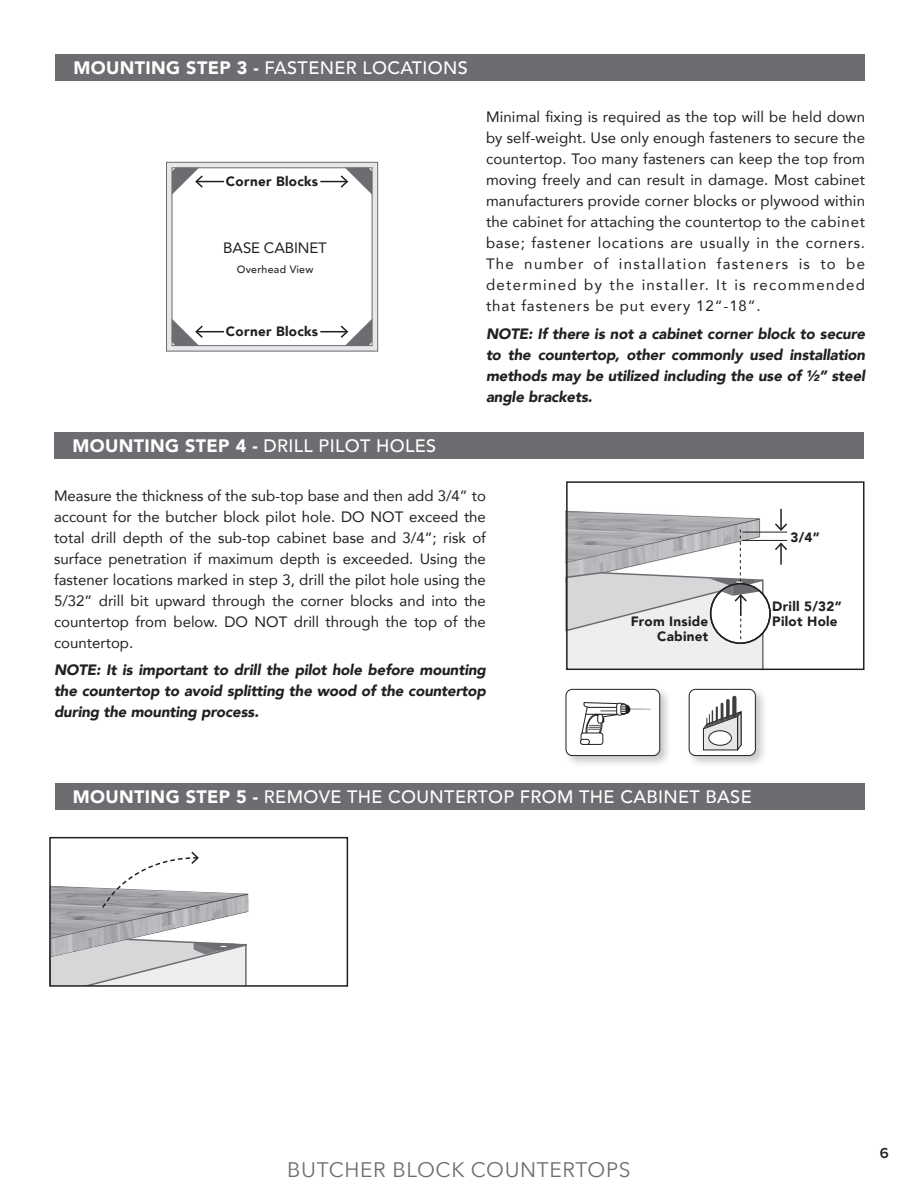
<style>
.page{position:relative;width:918px;height:1188px;background:#fff}
.page>*{position:absolute;margin:0;border:0;box-sizing:border-box;transform-origin:0 0}
.t1{font:21px "Avenir Next";letter-spacing:.03em;color:#6c6d70}
.t2{font:500 18px "Avenir";letter-spacing:.02em;color:#fff}
.t3{font:15px/21px "Avenir";color:#231f20;text-align:justify}
.t4{font:italic 900 15px/21px "Avenir";letter-spacing:-.01em;color:#231f20;text-align:justify}
.t5{font:600 15px "Proxima Nova";color:#231f20}
.t6{font:900 13.5px "Avenir";letter-spacing:.02em;color:#231f20}
.t7{font:500 10.5px "Avenir";letter-spacing:.03em;color:#231f20}
.s1{font-weight:900}
</style>
<div class="page">
<div style="left:55px;top:783px;width:810px;height:27px;background:#6c6d70"></div>
<div style="left:54px;top:432px;width:810px;height:27px;background:#6c6d70"></div>
<img style="left:569px;top:511px;width:192px;height:11px">
<hr style="left:780px;top:509px;width:2px;height:21px;background:#231f20">
<svg style="left:565px;top:522px;width:223px;height:145px"></svg>
<div style="left:710px;top:583px;width:61px;height:61px;border:2px solid #231f20;border-radius:50%"></div>
<div style="left:566px;top:481px;width:299px;height:189px;border:2px solid #231f20"></div>
<div style="left:563px;top:686px;width:109px;height:82px;background:#231f20;opacity:.25"></div>
<div style="left:566px;top:689px;width:94px;height:67px;background:#fff;border-radius:6px"></div>
<div style="left:566px;top:689px;width:94px;height:67px;border:1px solid #231f20;border-radius:6px"></div>
<div style="left:581px;top:733px;width:22px;height:12px;border:1px solid #231f20;border-radius:2px"></div>
<div style="left:580px;top:739px;width:9px;height:5px;background:#fff;border-radius:3px"></div>
<div style="left:580px;top:739px;width:10px;height:6px;border:1px solid #231f20;border-radius:3px"></div>
<svg style="left:581px;top:702px;width:70px;height:40px"></svg>
<div style="left:686px;top:686px;width:82px;height:82px;background:#231f20;opacity:.25"></div>
<div style="left:689px;top:689px;width:66px;height:67px;background:#fff;border-radius:6px"></div>
<div style="left:689px;top:689px;width:67px;height:67px;border:1px solid #231f20;border-radius:6px"></div>
<hr style="left:721px;top:704px;width:2px;height:34px;background:#3e3e3f">
<svg style="left:726px;top:701px;width:4px;height:10px"></svg>
<svg style="left:732px;top:698px;width:4px;height:13px"></svg>
<hr style="left:716px;top:707px;width:2px;height:31px;background:#3e3e3f">
<svg style="left:703px;top:711px;width:38px;height:39px"></svg>
<div style="left:709px;top:731px;width:22px;height:14px;background:#fff;border-radius:50%"></div>
<div style="left:709px;top:731px;width:23px;height:14px;border:1px solid #231f20;border-radius:50%"></div>
<img style="left:52px;top:886px;width:196px;height:50px">
<svg style="left:52px;top:936px;width:195px;height:48px;background:#d3d4d6"></svg>
<svg style="left:101px;top:851px;width:99px;height:58px"></svg>
<div style="left:55px;top:54px;width:810px;height:27px;background:#6c6d70"></div>
<svg style="left:166px;top:162px;width:212px;height:189px;background:#cbccce"></svg>
<div style="left:172px;top:168px;width:200px;height:178px;background:#fff"></div>
<svg style="left:320px;top:168px;width:52px;height:27px"></svg>
<svg style="left:320px;top:319px;width:52px;height:27px"></svg>
<svg style="left:172px;top:168px;width:52px;height:27px"></svg>
<svg style="left:172px;top:319px;width:52px;height:27px"></svg>
<div style="left:49px;top:837px;width:299px;height:150px;border:2px solid #231f20"></div>
<p class="t2" style="left:73px;top:52px;width:396px"><span class="s1">MOUNTING STEP 3 -</span> FASTENER LOCATIONS</p>
<p class="t6" style="left:226px;top:170px;width:94px">Corner Blocks</p>
<p class="t3" style="left:223px;top:237px;width:105px">BASE CABINET</p>
<p class="t7" style="left:237px;top:260px;width:78px">Overhead View</p>
<p class="t6" style="left:226px;top:320px;width:94px">Corner Blocks</p>
<p class="t3" style="left:486px;top:106px;width:381px">Minimal fixing is required as the top will be held down by self-weight. Use only enough fasteners to secure the countertop. Too many fasteners can keep the top from moving freely and can result in damage. Most cabinet manufacturers provide corner blocks or plywood within the cabinet for attaching the countertop to the cabinet base; fastener locations are usually in the corners.<br>The number of installation fasteners is to be determined by the installer. It is recommended that fasteners be put every 12“-18”.</p>
<p class="t4" style="left:486px;top:323px;width:381px">NOTE: If there is not a cabinet corner block to secure to the countertop, other commonly used installation methods may be utilized including the use of ½” steel angle brackets.</p>
<p class="t2" style="left:72px;top:430px;width:365px"><span class="s1">MOUNTING STEP 4 -</span> DRILL PILOT HOLES</p>
<p class="t3" style="left:54px;top:485px;width:433px">Measure the thickness of the sub-top base and then add 3/4” to account for the butcher block pilot hole. DO NOT exceed the total drill depth of the sub-top cabinet base and 3/4”; risk of surface penetration if maximum depth is exceeded. Using the fastener locations marked in step 3, drill the pilot hole using the 5/32” drill bit upward through the corner blocks and into the countertop from below. DO NOT drill through the top of the countertop.</p>
<p class="t4" style="left:54px;top:660px;width:434px">NOTE: It is important to drill the pilot hole before mounting the countertop to avoid splitting the wood of the countertop during the mounting process.</p>
<p class="t6" style="left:790px;top:525px;width:31px">3/4”</p>
<p class="t6" style="left:772px;top:595px;width:71px">Drill 5/32”</p>
<p class="t6" style="left:631px;top:609px;width:79px">From Inside</p>
<p class="t6" style="left:772px;top:610px;width:67px">Pilot Hole</p>
<p class="t6" style="left:657px;top:624px;width:53px">Cabinet</p>
<p class="t2" style="left:73px;top:781px;width:680px"><span class="s1">MOUNTING STEP 5 -</span> REMOVE THE COUNTERTOP FROM THE CABINET BASE</p>
<h1 class="t1" style="left:287px;top:1152px;width:345px">BUTCHER BLOCK COUNTERTOPS</h1>
<p class="t5" style="left:880px;top:1145px;width:11px">6</p>
</div>
